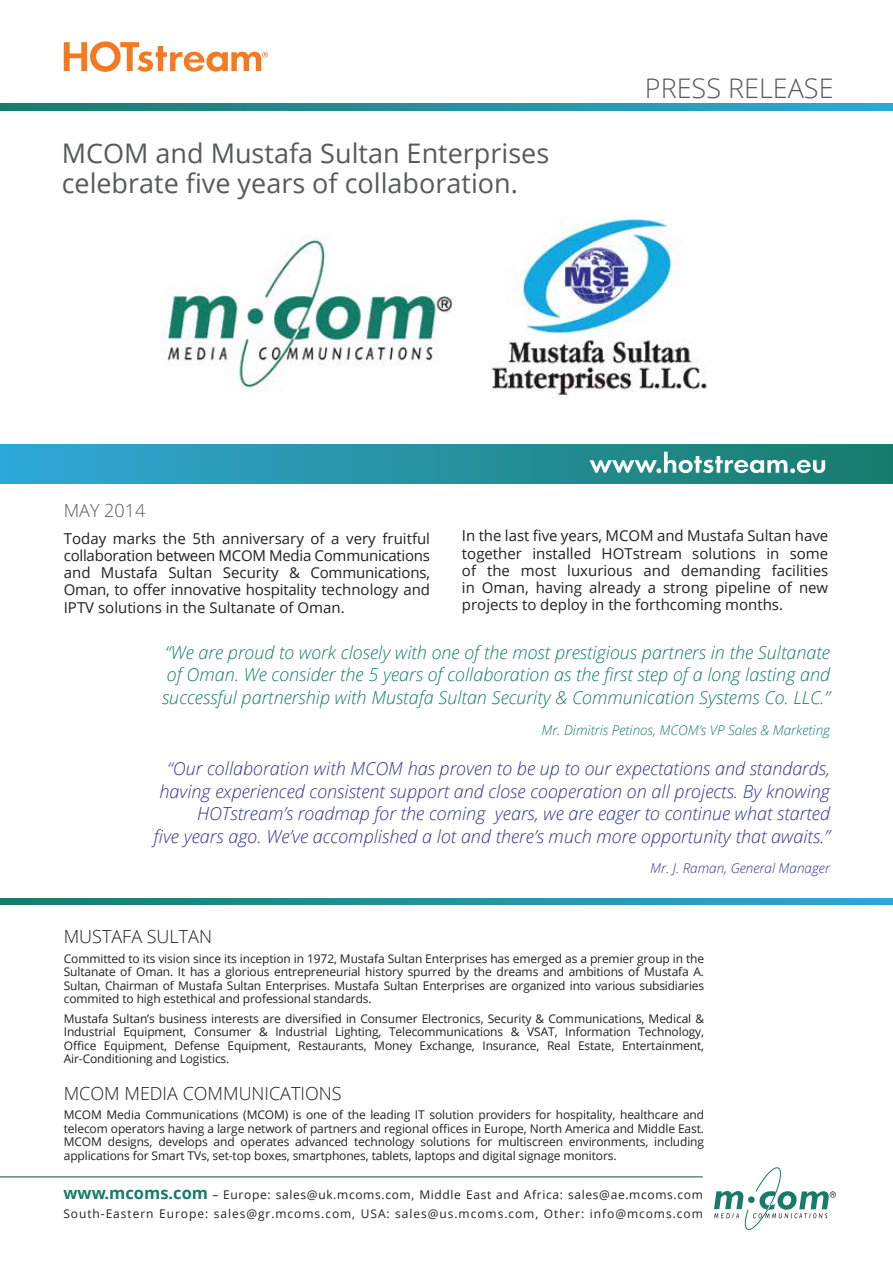
<style>
.page{position:relative;width:893px;height:1263px;background:#fff}
.page>*{position:absolute;margin:0;border:0;box-sizing:border-box;transform-origin:0 0}
.t1{font:27px/30px "Open Sans";color:#58595b}
.t2{font:300 27px "Open Sans";color:#58595b}
.t3{font:italic 300 18px/22.5px "Open Sans";color:#32358f;text-align:right}
.t4{font:italic 300 18px/22.5px "Open Sans";color:#187b69;text-align:justify}
.t5{font:300 18px "Open Sans";color:#231f20}
.t6{font:300 18px "Open Sans";color:#58595b}
.t7{font:15px/17.2px "Open Sans";color:#231f20;text-align:justify}
.t8{font:italic 300 13.5px "Open Sans";color:#187b69}
.t9{font:italic 300 13.5px "Open Sans";color:#32358f}
.t10{font:12px/13.5px "Open Sans";letter-spacing:-.01em;color:#231f20;text-align:justify}
.t11{font:12px/19.5px "Open Sans";letter-spacing:.08em;color:#231f20}
.s1{font-weight:700;font-size:16.5px;color:#187b69}
</style>
<div class="page">
<img style="left:162px;top:218px;width:545px;height:181px">
<svg style="left:714px;top:1167px;width:122px;height:63px"></svg>
<div style="left:0;top:445px;width:893px;height:38px;background:linear-gradient(to right,#31a7d6,#197c6a)"></div>
<svg style="left:1px;top:899px;width:891px;height:6px;background:#25919f"></svg>
<svg style="left:0;top:104px;width:893px;height:6px;background:#25919f"></svg>
<hr style="left:0;top:1176px;width:703px;height:1px;background:#005345">
<svg style="left:64px;top:41px;width:204px;height:31px"></svg>
<svg style="left:590px;top:452px;width:235px;height:21px"></svg>
<h1 class="t1" style="left:62px;top:138px;width:489px">MCOM and Mustafa Sultan Enterprises celebrate five years of collaboration.</h1>
<h1 class="t2" style="left:645px;top:70px;width:190px">PRESS RELEASE</h1>
<h2 class="t6" style="left:64px;top:498px;width:83px">MAY 2014</h2>
<p class="t7" style="left:64px;top:529px;width:368px">Today marks the 5th anniversary of a very fruitful collaboration between MCOM Media Communications and Mustafa Sultan Security &amp; Communications, Oman, to offer innovative hospitality technology and IPTV solutions in the Sultanate of Oman.</p>
<p class="t7" style="left:462px;top:527px;width:368px">In the last five years, MCOM and Mustafa Sultan have together installed HOTstream solutions in some of the most luxurious and demanding facilities in Oman, having already a strong pipeline of new projects to deploy in the forthcoming months.</p>
<p class="t4" style="left:162px;top:640px;width:670px">“We are proud to work closely with one of the most prestigious partners in the Sultanate of Oman. We consider the 5 years of collaboration as the first step of a long lasting and successful partnership with Mustafa Sultan Security &amp; Communication Systems Co. LLC.”</p>
<p class="t8" style="left:541px;top:721px;width:290px">Mr. Dimitris Petinos, MCOM’s VP Sales &amp; Marketing</p>
<p class="t3" style="left:154px;top:757px;width:678px">“Our collaboration with MCOM has proven to be up to our expectations and standards, having experienced consistent support and close cooperation on all projects. By knowing HOTstream’s roadmap for the coming years, we are eager to continue what started<br>five years ago. We’ve accomplished a lot and there’s much more opportunity that awaits.”</p>
<p class="t9" style="left:650px;top:859px;width:181px">Mr. J. Raman, General Manager</p>
<h2 class="t5" style="left:64px;top:924px;width:150px">MUSTAFA SULTAN</h2>
<p class="t10" style="left:64px;top:951px;width:642px">Committed to its vision since its inception in 1972, Mustafa Sultan Enterprises has emerged as a premier group in the Sultanate of Oman. It has a glorious entrepreneurial history spurred by the dreams and ambitions of Mustafa A.<br>Sultan, Chairman of Mustafa Sultan Enterprises. Mustafa Sultan Enterprises are organized into various subsidiaries commited to high estethical and professional standards.</p>
<p class="t10" style="left:64px;top:1011px;width:642px">Mustafa Sultan’s business interests are diversified in Consumer Electronics, Security &amp; Communications, Medical &amp; Industrial Equipment, Consumer &amp; Industrial Lighting, Telecommunications &amp; VSAT, Information Technology, Office Equipment, Defense Equipment, Restaurants, Money Exchange, Insurance, Real Estate, Entertainment, Air-Conditioning and Logistics.</p>
<h2 class="t5" style="left:64px;top:1081px;width:279px">MCOM MEDIA COMMUNICATIONS</h2>
<p class="t10" style="left:64px;top:1108px;width:642px">MCOM Media Communications (MCOM) is one of the leading IT solution providers for hospitality, healthcare and telecom operators having a large network of partners and regional offices in Europe, North America and Middle East.<br>MCOM designs, develops and operates advanced technology solutions for multiscreen environments, including applications for Smart TVs, set-top boxes, smartphones, tablets, laptops and digital signage monitors.</p>
<p class="t11" style="left:63px;top:1184px;width:641px"><span class="s1">www.mcoms.com</span> – Europe: sales@uk.mcoms.com, Middle East and Africa: sales@ae.mcoms.com<br>South-Eastern Europe: sales@gr.mcoms.com, USA: sales@us.mcoms.com, Other: info@mcoms.com</p>
</div>
